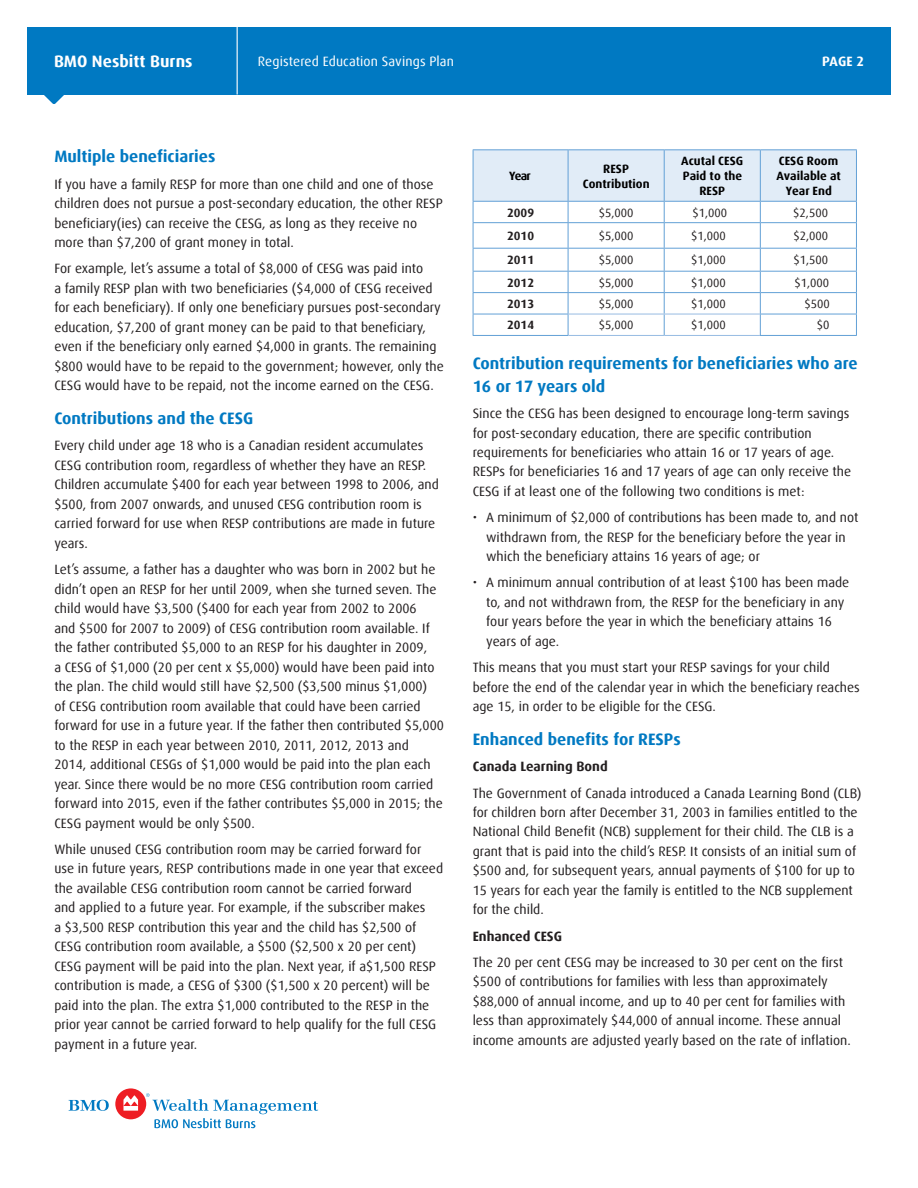
<style>
.page{position:relative;width:918px;height:1188px;background:#fff}
.page>*{position:absolute;margin:0;border:0;box-sizing:border-box;transform-origin:0 0}
.t1{font:700 16.5px/22.5px "Rswnbr Dax Offc Pro";color:#0079c2}
.t2{font:700 16.5px "Yrkytq Dax Offc Pro";color:#0079c2}
.t3{font:700 16.5px "Yrkytq Dax Offc Pro";letter-spacing:.005em;color:#fff}
.t4{font:13.5px/19.5px "Gsfcqw Dax Offc Pro";color:#231f20}
.t5{font:13.5px "Nxtgxt Dax Offc Pro";letter-spacing:.01em;color:#fff}
.t6{font:700 13.5px "Yrkytq Dax Offc Pro";color:#231f20}
.t7{font:700 13.5px "Yrkytq Dax Offc Pro";color:#fff}
.t8{font:700 12px/15px "Yrkytq Dax Offc Pro";color:#000;text-align:center}
.t9{font:12px "Gsfcqw Dax Offc Pro";color:#231f20}
.t10{font:12px "Nxtgxt Dax Offc Pro";color:#231f20}
.t11{font:700 12px "Yrkytq Dax Offc Pro";color:#231f20}
.s1{font-family:"Nxtgxt Dax Offc Pro"}
.s2{font-family:"Yrkytq Dax Offc Pro"}
</style>
<div class="page">
<svg style="left:69px;top:1100px;width:40px;height:11px"></svg>
<div style="left:115px;top:1088px;width:31px;height:31px;background:#ee1d23;border-radius:50%"></div>
<svg style="left:123px;top:1095px;width:15px;height:16px"></svg>
<svg style="left:146px;top:1093px;width:172px;height:35px"></svg>
<div style="left:27px;top:27px;width:864px;height:67px;background:#0079c2"></div>
<svg style="left:43px;top:94px;width:22px;height:10px"></svg>
<hr style="left:237px;top:27px;width:1px;height:67px;background:#fff">
<hr style="left:473px;top:149px;width:95px;height:1px;background:#62a0d6">
<hr style="left:568px;top:149px;width:96px;height:1px;background:#62a0d6">
<hr style="left:664px;top:149px;width:96px;height:1px;background:#62a0d6">
<hr style="left:760px;top:149px;width:97px;height:1px;background:#62a0d6">
<svg style="left:473px;top:150px;width:384px;height:185px"></svg>
<hr style="left:473px;top:335px;width:95px;height:1px;background:#62a0d6">
<hr style="left:760px;top:335px;width:97px;height:1px;background:#62a0d6">
<hr style="left:568px;top:314px;width:96px;height:1px;background:#97bbe2">
<hr style="left:664px;top:314px;width:96px;height:1px;background:#97bbe2">
<hr style="left:568px;top:335px;width:96px;height:1px;background:#97bbe2">
<hr style="left:664px;top:335px;width:96px;height:1px;background:#97bbe2">
<p class="t3" style="left:54px;top:51px;width:140px">BMO Nesbitt Burns</p>
<p class="t5" style="left:258px;top:53px;width:198px">Registered Education Savings Plan</p>
<p class="t7" style="left:822px;top:53px;width:43px">PAGE 2</p>
<h2 class="t1" style="left:54px;top:146px;width:163px">Multiple beneficiaries</h2>
<p class="t4" style="left:54px;top:174px;width:390px">If you have a family RESP for more than one child and one of those <span class="s1">children does not pursue a post-secondary education, the other RESP </span>beneficiary(ies) can receive the CESG, as long as they receive no more than $7,200 of grant money in total.</p>
<p class="t4" style="left:54px;top:259px;width:391px">For example, let’s assume a total of $8,000 of CESG was paid into<br>a family RESP plan with two beneficiaries ($4,000 of CESG received for each beneficiary). If only one beneficiary pursues post-secondary education, $7,200 of grant money can be paid to that beneficiary, even if the beneficiary only earned $4,000 in grants. The remaining $800 would have to be repaid to the government; however, only the <span class="s1">CESG would have to be repaid, not the income earned on the CESG.</span></p>
<h2 class="t2" style="left:54px;top:408px;width:200px">Contributions and the CESG</h2>
<p class="t4" style="left:54px;top:436px;width:386px">Every child under age 18 who is a Canadian resident accumulates CESG contribution room, regardless of whether they have an RESP.<br>Children accumulate $400 for each year between 1998 to 2006, and $500, from 2007 onwards, and unused CESG contribution room is carried forward for use when RESP contributions are made in future <span class="s1">years.</span></p>
<p class="t4" style="left:54px;top:560px;width:391px">Let’s assume, a father has a daughter who was born in 2002 but he didn’t open an RESP for her until 2009, when she turned seven. The child would have $3,500 ($400 for each year from 2002 to 2006<br>and $500 for 2007 to 2009) of CESG contribution room available. If the father contributed $5,000 to an RESP for his daughter in 2009,<br>a CESG of $1,000 (20 per cent x $5,000) would have been paid into the plan. The child would still have $2,500 ($3,500 minus $1,000)<br>of CESG contribution room available that could have been carried forward for use in a future year. If the father then contributed $5,000 to the RESP in each year between 2010, 2011, 2012, 2013 and 2014, additional CESGs of $1,000 would be paid into the plan each <span class="s1">year. Since there would be no more CESG contribution room carried </span>forward into 2015, even if the father contributes $5,000 in 2015; the <span class="s1">CESG payment would be only $500.</span></p>
<p class="t4" style="left:54px;top:839px;width:390px">While unused CESG contribution room may be carried forward for use in future years, RESP contributions made in one year that exceed the available CESG contribution room cannot be carried forward<br>and applied to a future year. For example, if the subscriber makes<br>a $3,500 RESP contribution this year and the child has $2,500 of CESG contribution room available, a $500 ($2,500 x 20 per cent)<br>CESG payment will be paid into the plan. Next year, if a$1,500 RESP contribution is made, a CESG of $300 ($1,500 x 20 percent) will be paid into the plan. The extra $1,000 contributed to the RESP in the prior year cannot be carried forward to help qualify for the full CESG payment in a future year.</p>
<p class="t8" style="left:509px;top:169px;width:23px">Year</p>
<p class="t8" style="left:583px;top:161px;width:68px">RESP<br>Contribution</p>
<p class="t8" style="left:681px;top:154px;width:63px">Acutal CESG<br>Paid to the<br>RESP</p>
<p class="t8" style="left:776px;top:154px;width:66px">CESG Room<br>Available at<br>Year End</p>
<p class="t11" style="left:507px;top:205px;width:29px">2009</p>
<p class="t10" style="left:599px;top:205px;width:36px">$5,000</p>
<p class="t9" style="left:693px;top:205px;width:36px">$1,000</p>
<p class="t9" style="left:793px;top:205px;width:36px">$2,500</p>
<p class="t11" style="left:507px;top:228px;width:29px">2010</p>
<p class="t10" style="left:599px;top:228px;width:36px">$5,000</p>
<p class="t9" style="left:691px;top:228px;width:36px">$1,000</p>
<p class="t9" style="left:793px;top:228px;width:36px">$2,000</p>
<p class="t11" style="left:507px;top:252px;width:29px">2011</p>
<p class="t10" style="left:599px;top:253px;width:36px">$5,000</p>
<p class="t9" style="left:691px;top:253px;width:36px">$1,000</p>
<p class="t9" style="left:793px;top:253px;width:36px">$1,500</p>
<p class="t11" style="left:507px;top:275px;width:29px">2012</p>
<p class="t11" style="left:507px;top:296px;width:29px">2013</p>
<p class="t11" style="left:507px;top:318px;width:29px">2014</p>
<p class="t9" style="left:794px;top:275px;width:36px">$1,000</p>
<p class="t10" style="left:804px;top:296px;width:27px">$500</p>
<p class="t10" style="left:817px;top:318px;width:14px">$0</p>
<h2 class="t1" style="left:473px;top:352px;width:387px">Contribution requirements for beneficiaries who are<br><span class="s2">16 or 17 years old</span></h2>
<p class="t4" style="left:473px;top:404px;width:380px"><span class="s1">Since the CESG has been designed to encourage long-term savings </span>for post-secondary education, there are specific contribution requirements for beneficiaries who attain 16 or 17 years of age.<br>RESPs for beneficiaries 16 and 17 years of age can only receive the CESG if at least one of the following two conditions is met:</p>
<p class="t4" style="left:486px;top:508px;width:374px;text-indent:-14px">• A minimum of $2,000 of contributions has been made to, and not withdrawn from, the RESP for the beneficiary before the year in which the beneficiary attains 16 years of age; or</p>
<p class="t4" style="left:486px;top:573px;width:365px;text-indent:-14px">• A minimum annual contribution of at least $100 has been made to, and not withdrawn from, the RESP for the beneficiary in any four years before the year in which the beneficiary attains 16 years of age.</p>
<p class="t4" style="left:473px;top:658px;width:389px">This means that you must start your RESP savings for your child before the end of the calendar year in which the beneficiary reaches age 15, in order to be eligible for the CESG.</p>
<h2 class="t1" style="left:473px;top:728px;width:210px">Enhanced benefits for RESPs</h2>
<h3 class="t6" style="left:473px;top:758px;width:137px">Canada Learning Bond</h3>
<p class="t4" style="left:473px;top:783px;width:390px">The Government of Canada introduced a Canada Learning Bond (CLB) for children born after December 31, 2003 in families entitled to the National Child Benefit (NCB) supplement for their child. The CLB is a grant that is paid into the child’s RESP. It consists of an initial sum of $500 and, for subsequent years, annual payments of $100 for up to 15 years for each year the family is entitled to the NCB supplement for the child.</p>
<h2 class="t6" style="left:473px;top:927px;width:91px">Enhanced CESG</h2>
<p class="t4" style="left:473px;top:953px;width:380px">The 20 per cent CESG may be increased to 30 per cent on the first $500 of contributions for families with less than approximately $88,000 of annual income, and up to 40 per cent for families with less than approximately $44,000 of annual income. These annual income amounts are adjusted yearly based on the rate of inflation.</p>
<p class="t9" style="left:691px;top:275px;width:36px">$1,000</p>
<p class="t9" style="left:691px;top:296px;width:36px">$1,000</p>
<p class="t9" style="left:691px;top:318px;width:36px">$1,000</p>
<p class="t10" style="left:599px;top:275px;width:36px">$5,000</p>
<p class="t10" style="left:599px;top:296px;width:36px">$5,000</p>
<p class="t10" style="left:599px;top:318px;width:36px">$5,000</p>
</div>
